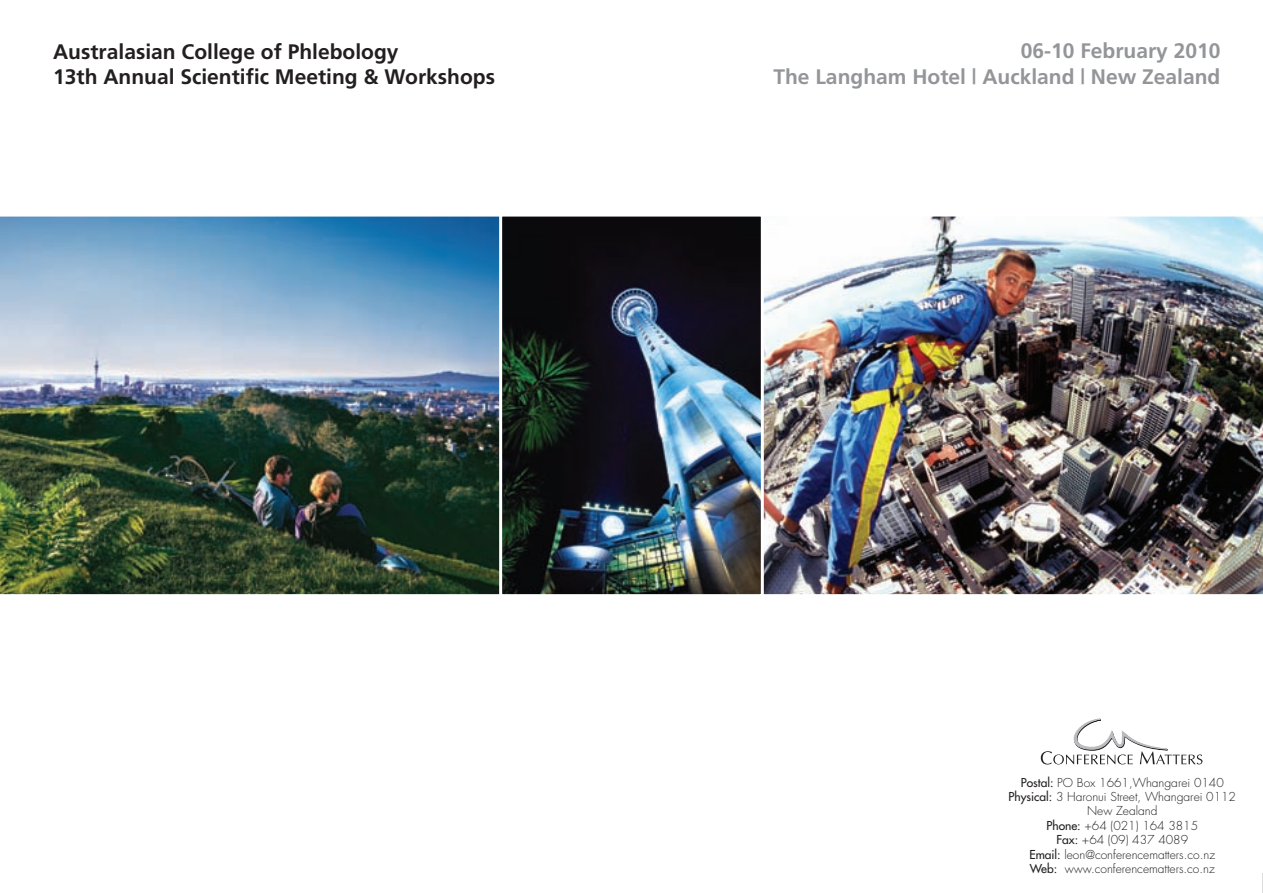
<style>
.page{position:relative;width:1263px;height:893px;background:#fff}
.page>*{position:absolute;margin:0;border:0;box-sizing:border-box;transform-origin:0 0}
.t1{font:700 21px/25.2px "Frutiger";color:#231f20}
.t2{font:700 21px/25.2px "Frutiger";color:#939598;text-align:right}
.t3{font:300 12px/14.4px "Futura";color:#231f20;text-align:center}
.s1{font-weight:400}
</style>
<div class="page">
<img style="left:529px;top:218px;width:229px;height:375px">
<img style="left:0;top:216px;width:529px;height:379px">
<img style="left:758px;top:216px;width:505px;height:379px">
<div style="left:499px;top:214px;width:265px;height:383px;border:3px solid #fff"></div>
<svg style="left:1262px;top:873px;width:1px;height:20px"></svg>
<svg style="left:1041px;top:719px;width:161px;height:45px"></svg>
<h1 class="t1" style="left:53px;top:41px;width:443px">Australasian College of Phlebology<br>13th Annual Scientific Meeting &amp; Workshops</h1>
<h1 class="t2" style="left:773px;top:40px;width:448px">06-10 February 2010<br>The Langham Hotel | Auckland | New Zealand</h1>
<p class="t3" style="left:1008px;top:776px;width:229px"><span class="s1">Postal:</span> PO Box 1661,Whangarei 0140<br><span class="s1">Physical:</span> 3 Haronui Street, Whangarei 0112<br>New Zealand<br><span class="s1">Phone:</span> +64 (021) 164 3815<br><span class="s1">Fax:</span> +64 (09) 437 4089<br><span class="s1">Email:</span> leon@conferencematters.co.nz<br><span class="s1">Web:</span> www.conferencematters.co.nz</p>
</div>
